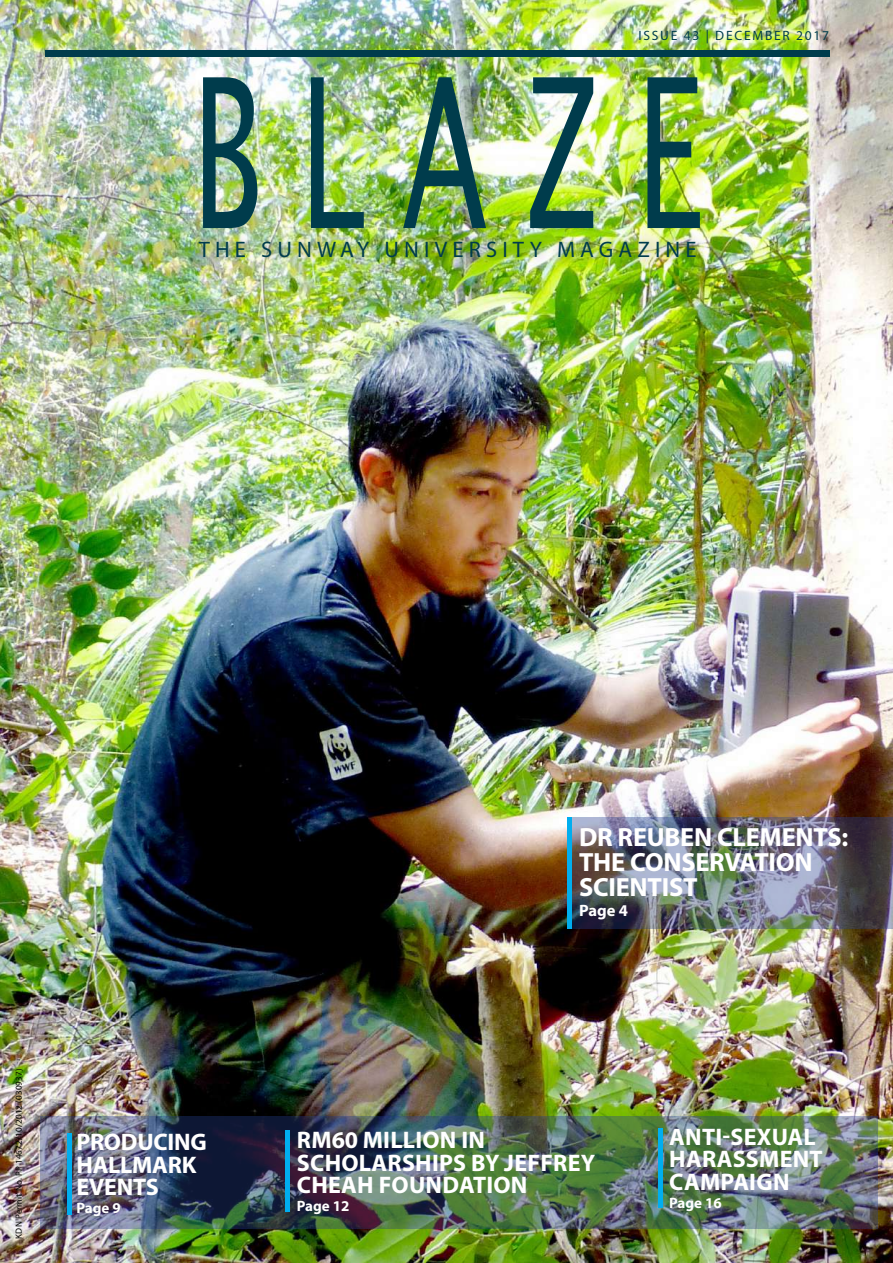
<style>
.page{position:relative;width:893px;height:1263px;background:#fff}
.page>*{position:absolute;margin:0;border:0;box-sizing:border-box;transform-origin:0 0}
.t1{font:208.5px "Lucida Sans Unicode";letter-spacing:.3em;color:#003c4c;scale:.59 1}
.t2{font:700 26.4px/24.8px "Myriad Pro";letter-spacing:-.01em;color:#fff}
.t3{font:700 24px/22.5px "Myriad Pro";letter-spacing:.01em;color:#fff}
.t4{font:700 24px/22.5px "Myriad Pro";letter-spacing:-.01em;color:#fff}
.t5{font:22.5px "Myriad Pro";letter-spacing:.23em;color:#003c4c}
.t6{font:700 16.5px "Myriad Pro";color:#fff}
.t7{font:700 15px "Myriad Pro";color:#fff}
.t8{font:13.5px "Myriad Pro";letter-spacing:.13em;color:#003c4c}
.t9{font:9px "Myriad Pro";letter-spacing:.02em;color:#040503}
</style>
<div class="page">
<img style="left:0;top:0;width:893px;height:1263px">
<img style="left:40px;top:1116px;width:838px;height:113px">
<hr style="left:67px;top:1134px;width:4px;height:81px;background:#00aeef">
<div style="left:285px;top:1131px;width:5px;height:81px;background:#00aeef"></div>
<hr style="left:659px;top:1128px;width:4px;height:79px;background:#00aeef">
<img style="left:572px;top:818px;width:321px;height:111px">
<div style="left:567px;top:818px;width:5px;height:111px;background:#00aeef"></div>
<div style="left:189px;top:231px;width:519px;height:38px;background:#231f20;opacity:.3"></div>
<div style="left:45px;top:50px;width:784px;height:6px;background:#003c4c"></div>
<p class="t8" style="left:638px;top:28px;width:192px">ISSUE 43 | DECEMBER 2017</p>
<h1 class="t1" style="left:192px;top:-11px;width:868px">BLAZE</h1>
<p class="t5" style="left:199px;top:235px;width:499px">THE SUNWAY UNIVERSITY MAGAZINE</p>
<p class="t9" style="left:13px;top:1238px;width:171px;rotate:-90deg">KDN Permit No. PP 14672/10/2012 (030937)</p>
<p class="t4" style="left:76px;top:1130px;width:132px">PRODUCING<br>HALLMARK<br>EVENTS</p>
<p class="t7" style="left:76px;top:1198px;width:46px">Page 9</p>
<p class="t2" style="left:579px;top:824px;width:271px">DR REUBEN CLEMENTS:<br>THE CONSERVATION<br>SCIENTIST</p>
<p class="t6" style="left:579px;top:899px;width:50px">Page 4</p>
<p class="t3" style="left:297px;top:1128px;width:300px">RM60 MILLION IN<br>SCHOLARSHIPS BY JEFFREY<br>CHEAH FOUNDATION</p>
<p class="t7" style="left:297px;top:1196px;width:54px">Page 12</p>
<p class="t3" style="left:669px;top:1124px;width:155px">ANTI-SEXUAL<br>HARASSMENT<br>CAMPAIGN</p>
<p class="t7" style="left:669px;top:1193px;width:54px">Page 16</p>
</div>
